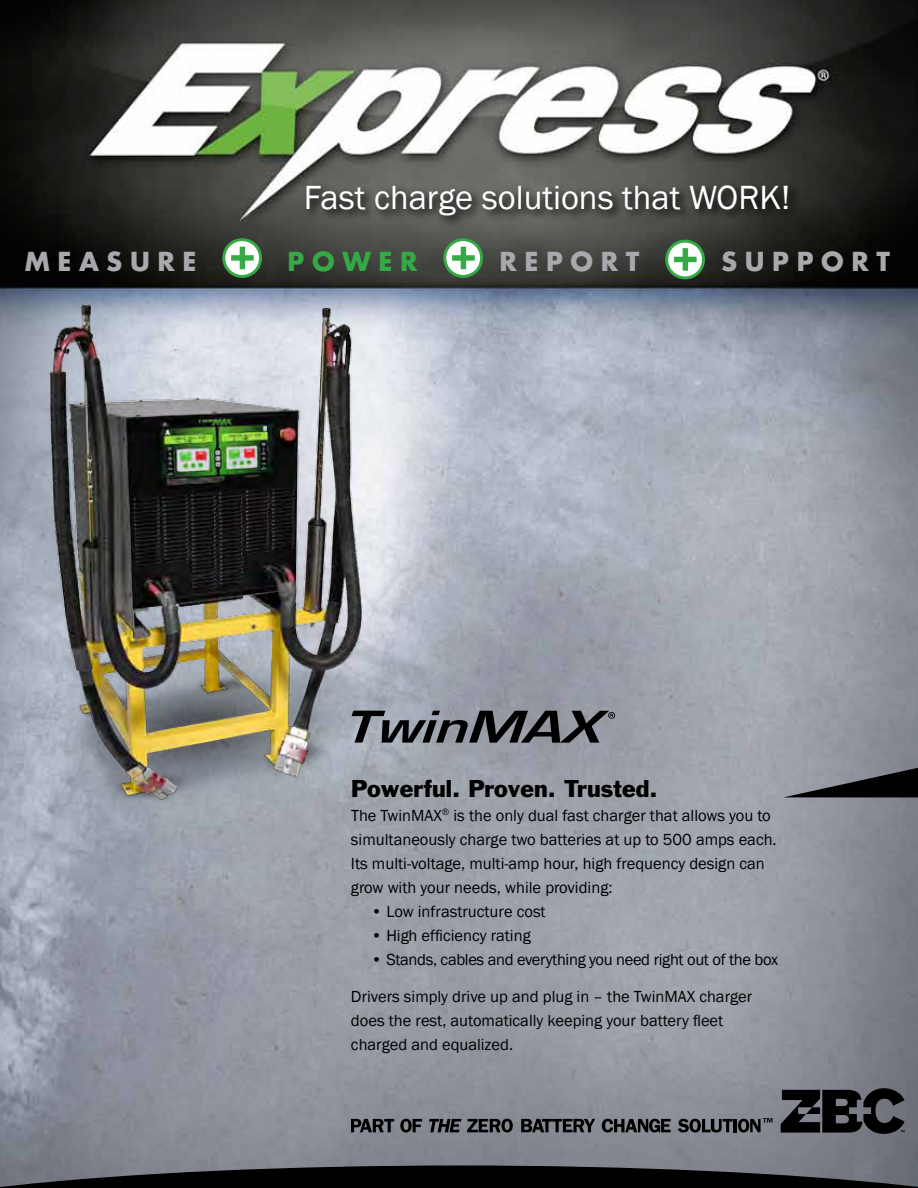
<style>
.page{position:relative;width:918px;height:1188px;background:#fff}
.page>*{position:absolute;margin:0;border:0;box-sizing:border-box;transform-origin:0 0}
.t1{font:34.5px "Franklin Gothic";color:#fff}
.t2{font:700 25.5px "Futura";letter-spacing:.3em;color:#a7a9ac}
.t3{font:700 25.5px "Futura";letter-spacing:.3em;color:#34a945}
.t4{font:22.5px "Franklin Gothic";color:#000}
.t5{font:16.5px/24px "Franklin Gothic";color:#000}
.t6{font:16.5px "Franklin Gothic";letter-spacing:-.02em;color:#000}
</style>
<div class="page">
<img style="left:0;top:0;width:918px;height:1166px">
<svg style="left:0;top:1166px;width:918px;height:22px;background:#212225"></svg>
<img style="left:0;top:298px;width:574px;height:603px">
<svg style="left:783px;top:687px;width:135px;height:111px;background:#7f828a"></svg>
<svg style="left:352px;top:711px;width:263px;height:32px;background:#5a5d63"></svg>
<svg style="left:351px;top:1119px;width:43px;height:13px"></svg>
<svg style="left:400px;top:1119px;width:22px;height:14px"></svg>
<svg style="left:429px;top:1119px;width:84px;height:14px"></svg>
<svg style="left:521px;top:1119px;width:74px;height:13px"></svg>
<svg style="left:602px;top:1119px;width:69px;height:14px"></svg>
<svg style="left:678px;top:1118px;width:94px;height:15px"></svg>
<svg style="left:781px;top:1088px;width:124px;height:46px;background:#303134"></svg>
<svg style="left:303px;top:182px;width:497px;height:46px;background:#4b4c47"></svg>
<svg style="left:224px;top:240px;width:37px;height:36px"></svg>
<div style="left:222px;top:238px;width:40px;height:40px;border:3px solid #34a945;border-radius:50%"></div>
<svg style="left:231px;top:247px;width:23px;height:22px"></svg>
<svg style="left:445px;top:240px;width:37px;height:36px"></svg>
<div style="left:443px;top:238px;width:40px;height:40px;border:3px solid #34a945;border-radius:50%"></div>
<svg style="left:452px;top:247px;width:23px;height:22px"></svg>
<svg style="left:667px;top:241px;width:37px;height:37px"></svg>
<div style="left:665px;top:240px;width:40px;height:39px;border:3px solid #34a945;border-radius:50%"></div>
<svg style="left:674px;top:248px;width:23px;height:23px"></svg>
<h1 class="t1" style="left:304px;top:176px;width:488px">Fast charge solutions that WORK!</h1>
<h2 class="t2" style="left:25px;top:243px;width:173px">MEASURE</h2>
<h2 class="t3" style="left:288px;top:243px;width:131px">POWER</h2>
<h2 class="t2" style="left:499px;top:243px;width:142px">REPORT</h2>
<h2 class="t2" style="left:721px;top:243px;width:170px">SUPPORT</h2>
<h3 class="t4" style="left:351px;top:774px;width:308px">Powerful. Proven. Trusted.</h3>
<p class="t5" style="left:351px;top:803px;width:427px">The TwinMAX<sup>®</sup> is the only dual fast charger that allows you to simultaneously charge two batteries at up to 500 amps each.<br>Its multi-voltage, multi-amp hour, high frequency design can grow with your needs, while providing:</p>
<p class="t5" style="left:371px;top:899px;width:176px">• Low infrastructure cost</p>
<p class="t5" style="left:371px;top:923px;width:161px">• High efficiency rating</p>
<p class="t6" style="left:371px;top:949px;width:408px">• Stands, cables and everything you need right out of the box</p>
<p class="t5" style="left:351px;top:985px;width:403px">Drivers simply drive up and plug in – the TwinMAX charger does the rest, automatically keeping your battery fleet charged and equalized.</p>
</div>
